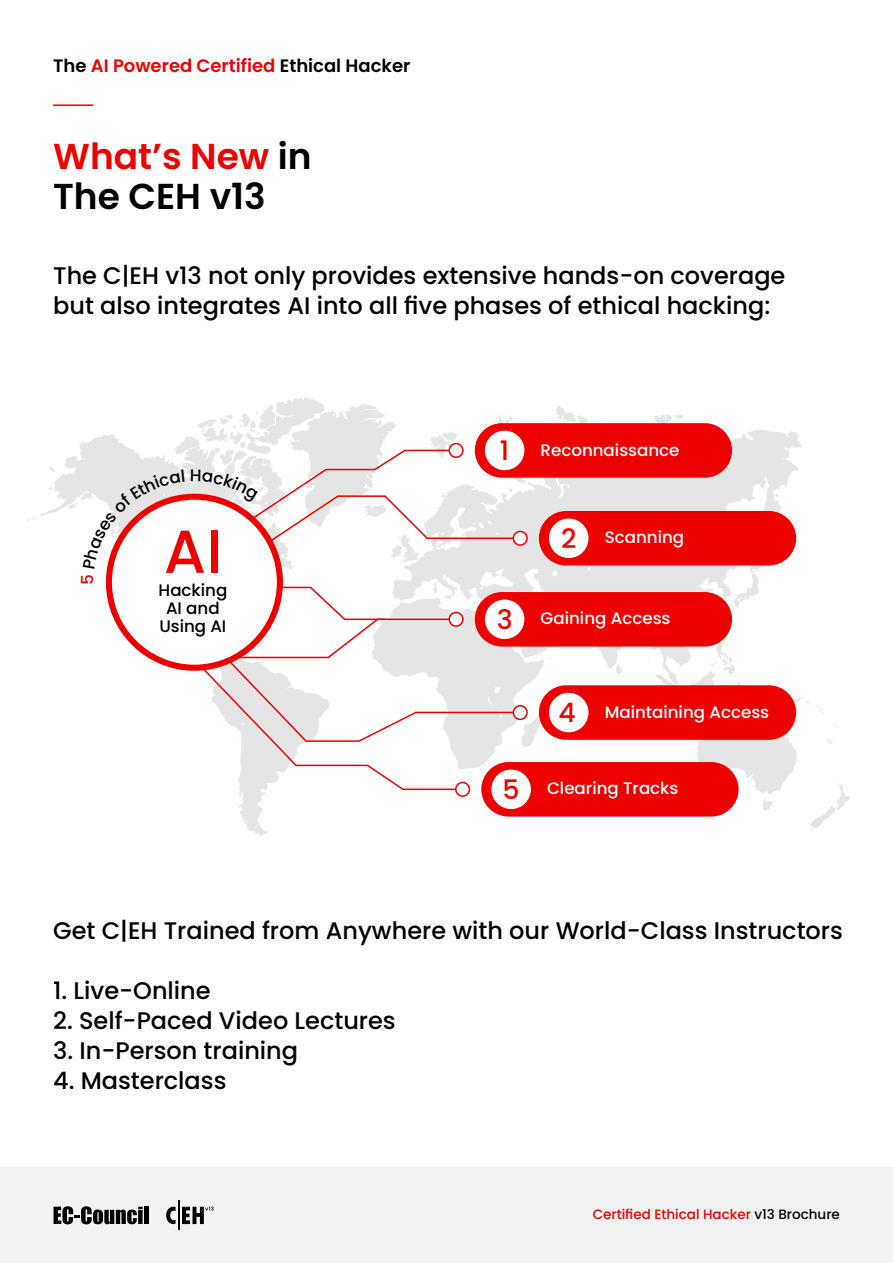
<style>
.page{position:relative;width:893px;height:1263px;background:#fff}
.page>*{position:absolute;margin:0;border:0;box-sizing:border-box;transform-origin:0 0}
.t1{font:500 60.6px "Poppins";color:#ed0000}
.t2{font:600 36px/39.8px "Poppins";color:#000}
.t3{font:500 24px/30px "Poppins";color:#000}
.t4{font:600 18px "Poppins";color:#ed0000}
.t5{font:500 16.65px "Poppins";color:#fff}
.t6{font:500 16.65px/18.1px "Poppins";letter-spacing:-.005em;color:#000;text-align:center}
.t7{font:500 13.5px "Poppins";color:#ed0000}
.s1{color:#000}
.s2{color:#ed0000}
.s3{font-size:26.85px;color:#ed0000}
</style>
<div class="page">
<div style="left:0;top:1167px;width:893px;height:96px;background:#f2f2f2"></div>
<svg style="left:54px;top:1206px;width:89px;height:18px"></svg>
<div style="left:138px;top:1210px;width:5px;height:14px;background:#000"></div>
<div style="left:144px;top:1207px;width:5px;height:17px;background:#000"></div>
<hr style="left:178px;top:1200px;width:2px;height:29px;background:#000">
<svg style="left:166px;top:1207px;width:10px;height:17px"></svg>
<svg style="left:182px;top:1206px;width:32px;height:18px"></svg>
<svg style="left:27px;top:397px;width:823px;height:438px"></svg>
<div style="left:475px;top:423px;width:257px;height:55px;background:#ed0000;border-radius:27px"></div>
<div style="left:485px;top:431px;width:39px;height:39px;background:#fff;border-radius:50%"></div>
<div style="left:449px;top:444px;width:14px;height:13px;background:#fff;border-radius:50%"></div>
<div style="left:448px;top:443px;width:16px;height:15px;border:2px solid #ed0000;border-radius:50%"></div>
<div style="left:475px;top:592px;width:257px;height:54px;background:#ed0000;border-radius:27px"></div>
<div style="left:485px;top:599px;width:39px;height:40px;background:#fff;border-radius:50%"></div>
<div style="left:539px;top:685px;width:257px;height:55px;background:#ed0000;border-radius:27px"></div>
<div style="left:549px;top:693px;width:39px;height:39px;background:#fff;border-radius:50%"></div>
<div style="left:513px;top:706px;width:14px;height:13px;background:#fff;border-radius:50%"></div>
<div style="left:513px;top:705px;width:15px;height:15px;border:2px solid #ed0000;border-radius:50%"></div>
<div style="left:513px;top:531px;width:14px;height:14px;background:#fff;border-radius:50%"></div>
<div style="left:513px;top:531px;width:15px;height:15px;border:2px solid #ed0000;border-radius:50%"></div>
<div style="left:539px;top:511px;width:257px;height:54px;background:#ed0000;border-radius:27px"></div>
<div style="left:549px;top:518px;width:39px;height:40px;background:#fff;border-radius:50%"></div>
<svg style="left:201px;top:586px;width:321px;height:205px"></svg>
<div style="left:109px;top:497px;width:171px;height:171px;background:#fff;border-radius:50%"></div>
<div style="left:106px;top:494px;width:177px;height:177px;border:6px solid #ed0000;border-radius:50%"></div>
<div style="left:481px;top:762px;width:258px;height:54px;background:#ed0000;border-radius:27px"></div>
<div style="left:491px;top:769px;width:40px;height:40px;background:#fff;border-radius:50%"></div>
<div style="left:455px;top:782px;width:15px;height:15px;background:#fff;border:2px solid #ed0000;border-radius:50%"></div>
<hr style="left:53px;top:104px;width:40px;height:2px;background:#f40000">
<svg style="left:81px;top:575px;width:13px;height:9px"></svg>
<svg style="left:83px;top:469px;width:101px;height:100px"></svg>
<svg style="left:191px;top:448px;width:331px;height:95px"></svg>
<p class="t4" style="left:53px;top:55px;width:359px"><span class="s1">The</span> AI Powered Certified <span class="s1">Ethical Hacker</span></p>
<h2 class="t2" style="left:53px;top:137px;width:260px"><span class="s2">What’s New</span> in<br>The CEH v13</h2>
<p class="t3" style="left:53px;top:261px;width:734px">The C|EH v13 not only provides extensive hands-on coverage but also integrates AI into all five phases of ethical hacking:</p>
<h1 class="t1" style="left:164px;top:516px;width:60px">AI</h1>
<p class="t6" style="left:158px;top:581px;width:70px">Hacking<br>AI and<br>Using AI</p>
<p class="t5" style="left:500px;top:440px;width:181px"><span class="s3">1</span> Reconnaissance</p>
<p class="t5" style="left:561px;top:528px;width:125px"><span class="s3">2</span> Scanning</p>
<p class="t5" style="left:497px;top:609px;width:175px"><span class="s3">3</span> Gaining Access</p>
<p class="t5" style="left:559px;top:702px;width:212px"><span class="s3">4</span> Maintaining Access</p>
<p class="t5" style="left:503px;top:779px;width:177px"><span class="s3">5</span> Clearing Tracks</p>
<p class="t3" style="left:53px;top:915px;width:791px">Get C|EH Trained from Anywhere with our World-Class Instructors</p>
<p class="t3" style="left:53px;top:975px;width:159px">1. Live-Online</p>
<p class="t3" style="left:53px;top:1005px;width:344px">2. Self-Paced Video Lectures</p>
<p class="t3" style="left:53px;top:1035px;width:246px">3. In-Person training</p>
<p class="t3" style="left:53px;top:1065px;width:175px">4. Masterclass</p>
<p class="t7" style="left:593px;top:1207px;width:249px">Certified Ethical Hacker <span class="s1">v13 Brochure</span></p>
</div>
